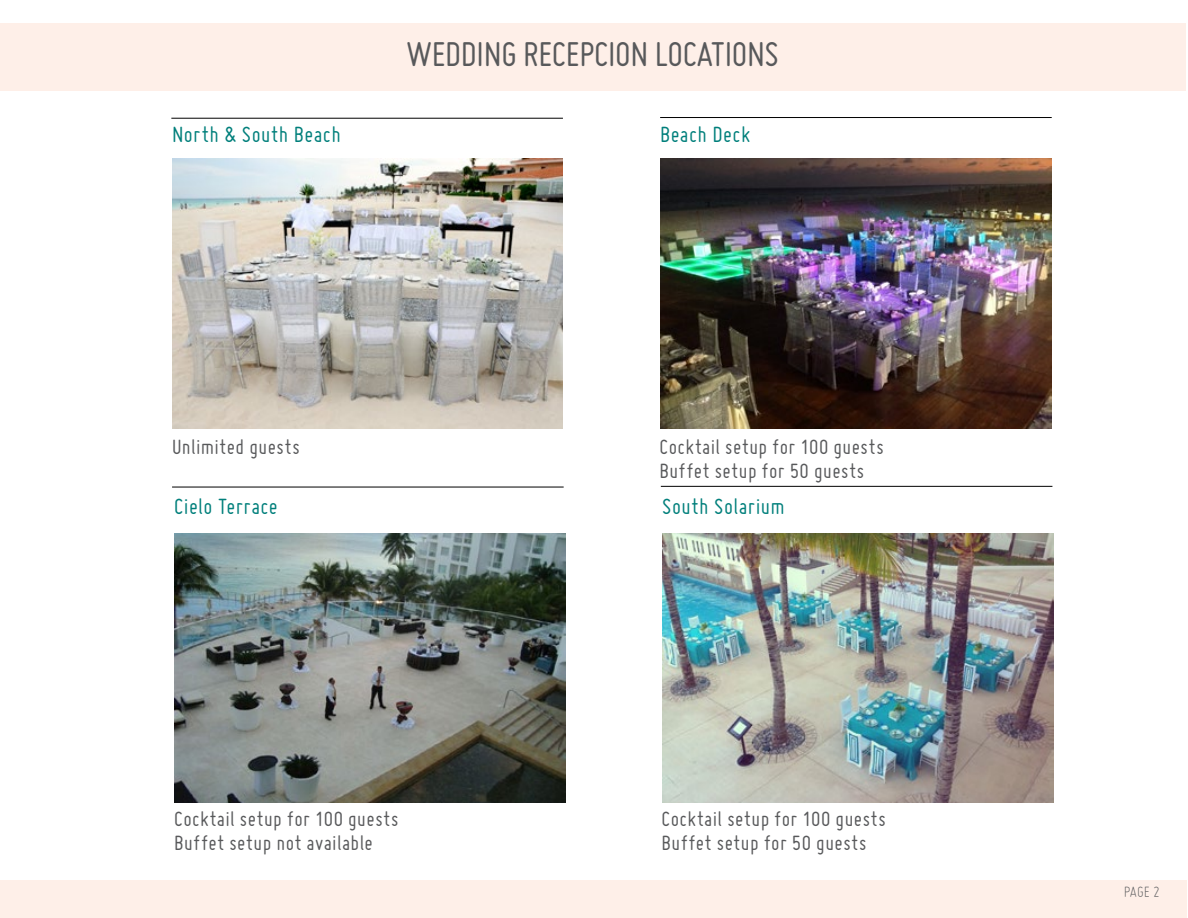
<style>
.page{position:relative;width:1188px;height:918px;background:#fff}
.page>*{position:absolute;margin:0;border:0;box-sizing:border-box;transform-origin:0 0}
.t1{font:37.5px "Miso";letter-spacing:-.01em;color:#58595b}
.t2{font:24px "Miso";letter-spacing:.02em;color:#007f7b}
.t3{font:22.5px/24px "Miso";letter-spacing:.025em;color:#58595b}
.t4{font:300 16.5px "Miso";color:#58595b}
</style>
<div class="page">
<img style="left:172px;top:159px;width:391px;height:269px">
<img style="left:661px;top:159px;width:391px;height:269px">
<img style="left:174px;top:533px;width:391px;height:270px">
<img style="left:663px;top:533px;width:391px;height:270px">
<hr style="left:171px;top:118px;width:392px;height:1px;background:#000">
<hr style="left:660px;top:117px;width:392px;height:1px;background:#000">
<hr style="left:172px;top:487px;width:392px;height:1px;background:#000">
<hr style="left:661px;top:486px;width:391px;height:1px;background:#000">
<div style="left:0;top:23px;width:1186px;height:68px;background:#feefe8"></div>
<div style="left:1px;top:881px;width:1186px;height:37px;background:#feefe8"></div>
<h1 class="t1" style="left:406px;top:33px;width:374px">WEDDING RECEPCION LOCATIONS</h1>
<p class="t2" style="left:172px;top:121px;width:170px">North &amp; South Beach</p>
<p class="t2" style="left:660px;top:121px;width:92px">Beach Deck</p>
<p class="t3" style="left:172px;top:434px;width:129px">Unlimited guests</p>
<p class="t3" style="left:659px;top:434px;width:226px">Cocktail setup for 100 guests<br>Buffet setup for 50 guests</p>
<p class="t2" style="left:174px;top:493px;width:105px">Cielo Terrace</p>
<p class="t2" style="left:662px;top:493px;width:124px">South Solarium</p>
<p class="t3" style="left:174px;top:806px;width:226px">Cocktail setup for 100 guests<br>Buffet setup not available</p>
<p class="t3" style="left:662px;top:806px;width:226px">Cocktail setup for 100 guests<br>Buffet setup for 50 guests</p>
<p class="t4" style="left:1124px;top:883px;width:37px">page 2</p>
</div>
